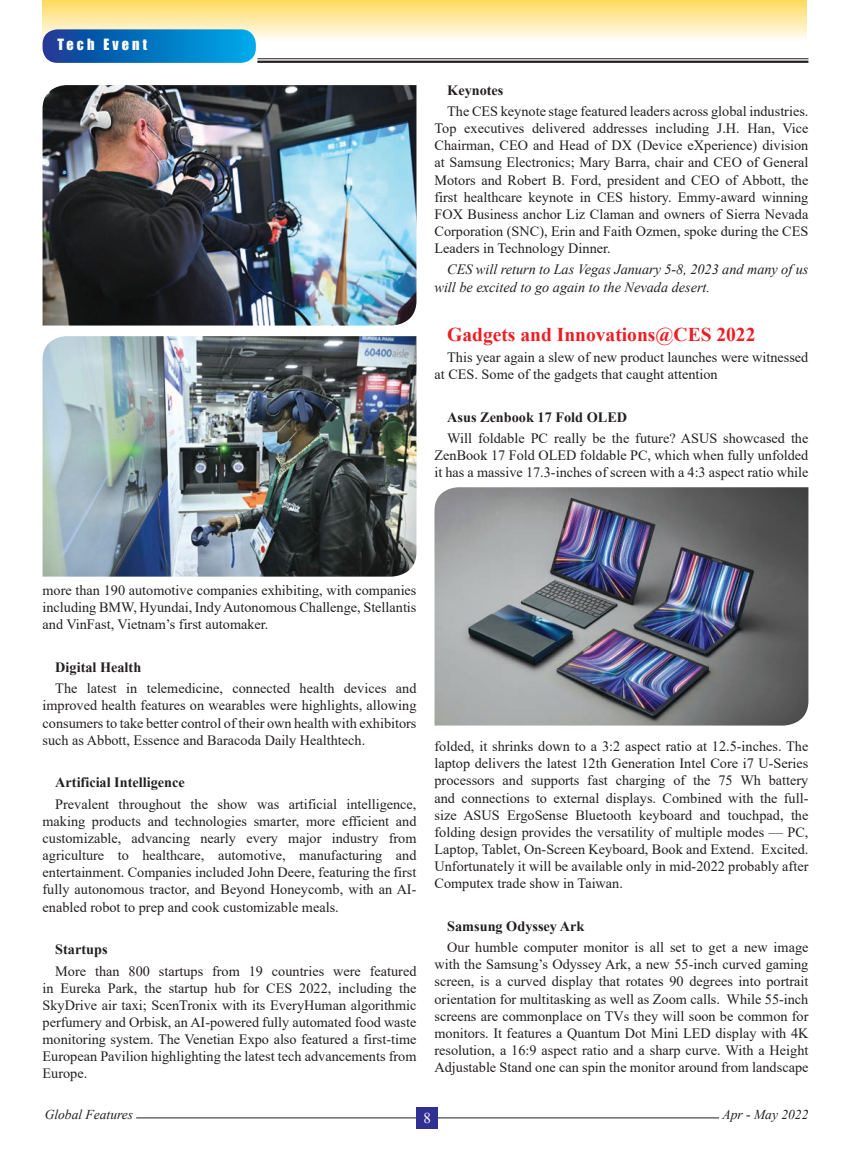
<style>
.page{position:relative;width:851px;height:1149px;background:#fff}
.page>*{position:absolute;margin:0;border:0;box-sizing:border-box;transform-origin:0 0}
.t1{font:700 19.5px "Times New Roman";color:#ee1d23}
.t2{font:15px "Times New Roman";color:#fff}
.t3{font:14.25px/17.1px "Times New Roman";color:#231f20;text-align:justify}
.t4{font:700 14.25px "Times New Roman";color:#231f20}
.t5{font:italic 14.25px/17.1px "Times New Roman";color:#231f20}
.t6{font:14.25px "Impact";letter-spacing:.22em;color:#fff}
.t7{font:italic 13.5px "Times New Roman";color:#231f20}
</style>
<div class="page">
<hr style="left:136px;top:1117px;width:583px;height:1px;background:#231f20">
<div style="left:416px;top:1106px;width:21px;height:22px;background:#2e3092"></div>
<div style="left:43px;top:0;width:763px;height:41px;background:linear-gradient(to bottom,#ffda5e,#fefdf8)"></div>
<svg style="left:43px;top:29px;width:213px;height:34px;background:#0875be"></svg>
<hr style="left:257px;top:61px;width:551px;height:2px;background:#231f20">
<hr style="left:257px;top:58px;width:551px;height:1px;background:#231f20">
<img style="left:43px;top:85px;width:373px;height:240px">
<img style="left:43px;top:336px;width:373px;height:240px">
<img style="left:434px;top:487px;width:374px;height:238px">
<p class="t6" style="left:57px;top:33px;width:91px">Tech Event</p>
<p class="t4" style="left:447px;top:80px;width:58px">Keynotes</p>
<p class="t3" style="left:434px;top:102px;width:375px;text-indent:13px">The CES keynote stage featured leaders across global industries.<br>Top executives delivered addresses including J.H. Han, Vice Chairman, CEO and Head of DX (Device eXperience) division at Samsung Electronics; Mary Barra, chair and CEO of General Motors and Robert B. Ford, president and CEO of Abbott, the first healthcare keynote in CES history. Emmy-award winning FOX Business anchor Liz Claman and owners of Sierra Nevada Corporation (SNC), Erin and Faith Ozmen, spoke during the CES Leaders in Technology Dinner.</p>
<p class="t5" style="left:434px;top:261px;width:375px;text-indent:13px">CES will return to Las Vegas January 5-8, 2023 and many of us will be excited to go again to the Nevada desert.</p>
<p class="t1" style="left:447px;top:320px;width:309px">Gadgets and Innovations@CES 2022</p>
<p class="t3" style="left:434px;top:348px;width:375px;text-indent:13px">This year again a slew of new product launches were witnessed at CES. Some of the gadgets that caught attention</p>
<p class="t4" style="left:447px;top:406px;width:181px">Asus Zenbook 17 Fold OLED</p>
<p class="t3" style="left:434px;top:429px;width:375px;text-indent:13px">Will foldable PC really be the future? ASUS showcased the ZenBook 17 Fold OLED foldable PC, which when fully unfolded it has a massive 17.3-inches of screen with a 4:3 aspect ratio while</p>
<p class="t3" style="left:43px;top:581px;width:375px">more than 190 automotive companies exhibiting, with companies including BMW, Hyundai, Indy Autonomous Challenge, Stellantis and VinFast, Vietnam’s first automaker.</p>
<p class="t4" style="left:55px;top:656px;width:87px">Digital Health</p>
<p class="t3" style="left:43px;top:679px;width:375px;text-indent:13px">The latest in telemedicine, connected health devices and improved health features on wearables were highlights, allowing consumers to take better control of their own health with exhibitors such as Abbott, Essence and Baracoda Daily Healthtech.</p>
<p class="t4" style="left:55px;top:772px;width:131px">Artificial Intelligence</p>
<p class="t3" style="left:43px;top:794px;width:375px;text-indent:13px">Prevalent throughout the show was artificial intelligence, making products and technologies smarter, more efficient and customizable, advancing nearly every major industry from agriculture to healthcare, automotive, manufacturing and entertainment. Companies included John Deere, featuring the first fully autonomous tractor, and Beyond Honeycomb, with an AI&shy;enabled robot to prep and cook customizable meals.</p>
<p class="t4" style="left:55px;top:938px;width:54px">Startups</p>
<p class="t3" style="left:43px;top:961px;width:375px;text-indent:13px">More than 800 startups from 19 countries were featured in Eureka Park, the startup hub for CES 2022, including the SkyDrive air taxi; ScenTronix with its EveryHuman algorithmic perfumery and Orbisk, an AI-powered fully automated food waste monitoring system. The Venetian Expo also featured a first-time European Pavilion highlighting the latest tech advancements from Europe.</p>
<p class="t3" style="left:434px;top:737px;width:375px">folded, it shrinks down to a 3:2 aspect ratio at 12.5-inches. The laptop delivers the latest 12th Generation Intel Core i7 U-Series processors and supports fast charging of the 75 Wh battery and connections to external displays. Combined with the full&shy;size ASUS ErgoSense Bluetooth keyboard and touchpad, the folding design provides the versatility of multiple modes — PC, Laptop, Tablet, On-Screen Keyboard, Book and Extend. Excited.<br>Unfortunately it will be available only in mid-2022 probably after Computex trade show in Taiwan.</p>
<p class="t4" style="left:447px;top:915px;width:138px">Samsung Odyssey Ark</p>
<p class="t3" style="left:434px;top:938px;width:375px;text-indent:13px">Our humble computer monitor is all set to get a new image with the Samsung’s Odyssey Ark, a new 55-inch curved gaming screen, is a curved display that rotates 90 degrees into portrait orientation for multitasking as well as Zoom calls. While 55-inch screens are commonplace on TVs they will soon be common for monitors. It features a Quantum Dot Mini LED display with 4K resolution, a 16:9 aspect ratio and a sharp curve. With a Height Adjustable Stand one can spin the monitor around from landscape</p>
<p class="t7" style="left:45px;top:1104px;width:90px">Global Features</p>
<p class="t7" style="left:722px;top:1104px;width:87px">Apr - May 2022</p>
<p class="t2" style="left:423px;top:1107px;width:9px">8</p>
</div>
